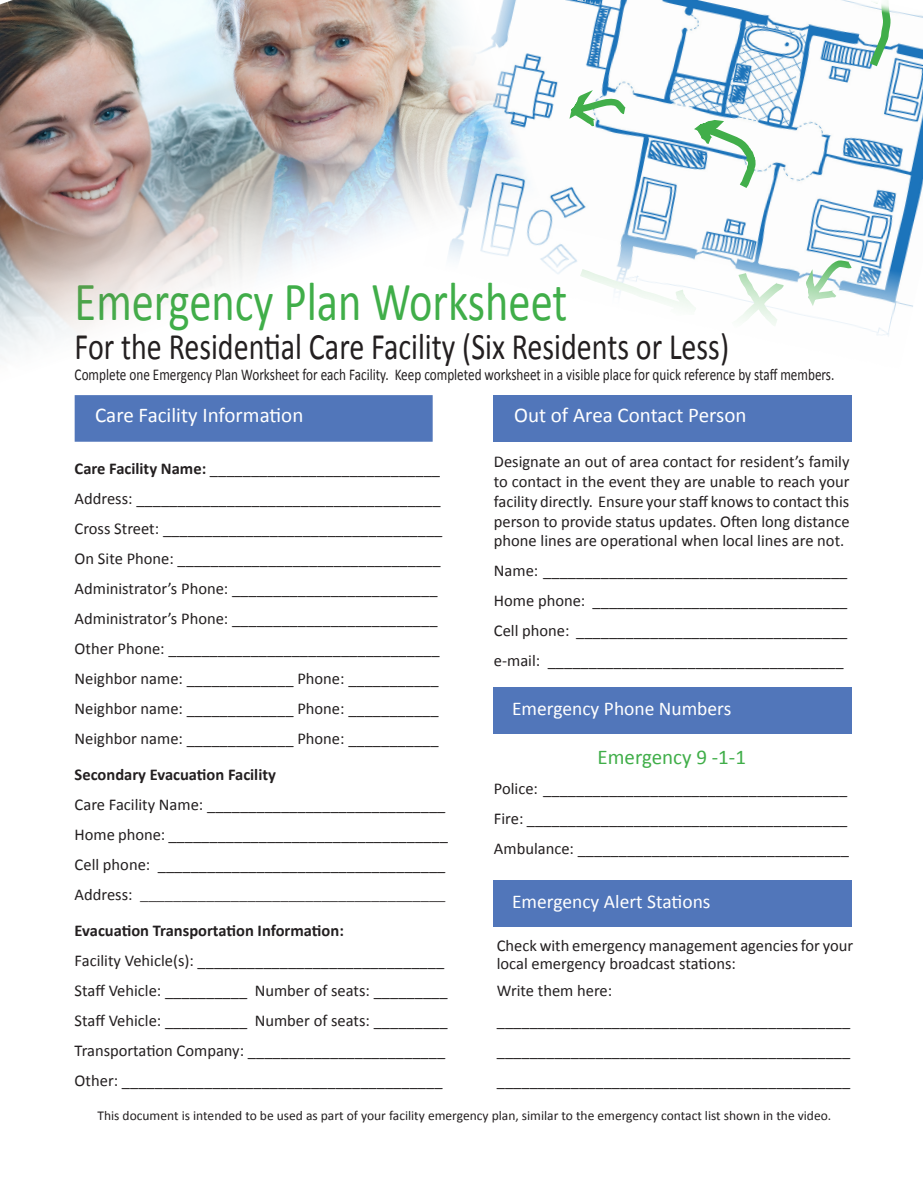
<style>
.page{position:relative;width:923px;height:1193px;background:#fff}
.page>*{position:absolute;margin:0;border:0;box-sizing:border-box;transform-origin:0 0}
.t1{font:55.5px "Calibri";color:#40ae49;scale:.8 1}
.t2{font:37.5px "Calibri";color:#231f20;scale:.8 1}
.t3{font:21px "Calibri";color:#fff}
.Body_text{font:21px "Calibri";color:#40ae49}
.t4{font:19.5px "Calibri";color:#fff}
.Body_text-2{font:16.5px/19.8px "Calibri";color:#231f20;text-align:justify}
.Document{font:16.5px/30px "Calibri";color:#231f20}
.Body_text-3{font:16.5px "Calibri";color:#231f20;scale:.8 1}
.Body_text-4{font:700 16.5px "Calibri";color:#231f20}
.Body_text-5{font:16.5px "Myriad Pro";color:#231f20}
.t5{font:13.5px "Calibri";color:#231f20}
.s1{font-weight:700}
.s2{font-family:"Calibri"}
</style>
<div class="page">
<div style="left:494px;top:687px;width:357px;height:47px;background:#5176ba"></div>
<div style="left:75px;top:395px;width:357px;height:47px;background:#5176ba;border:2px solid #5176ba"></div>
<div style="left:494px;top:395px;width:357px;height:47px;background:#5176ba"></div>
<img style="left:553px;top:0;width:369px;height:336px">
<svg style="left:863px;top:0;width:48px;height:75px"></svg>
<svg style="left:553px;top:213px;width:306px;height:229px"></svg>
<svg style="left:690px;top:116px;width:70px;height:79px"></svg>
<svg style="left:571px;top:262px;width:235px;height:179px"></svg>
<svg style="left:564px;top:56px;width:76px;height:75px"></svg>
<img style="left:0;top:0;width:553px;height:403px">
<div style="left:494px;top:880px;width:357px;height:47px;background:#5176ba"></div>
<p class="t1" style="left:75px;top:267px;width:617px">Emergency Plan Worksheet</p>
<p class="t2" style="left:75px;top:324px;width:819px">For the Residential Care Facility (Six Residents or Less)</p>
<p class="Body_text-3" style="left:75px;top:365px;width:951px">Complete one Emergency Plan Worksheet for each Facility. Keep completed worksheet in a visible place for quick reference by staff members.</p>
<p class="t3" style="left:95px;top:402px;width:210px">Care Facility Information</p>
<p class="t3" style="left:514px;top:402px;width:234px">Out of Area Contact Person</p>
<p class="Body_text-2" style="left:494px;top:451px;width:357px">Designate an out of area contact for resident’s family to contact in the event they are unable to reach your facility directly. Ensure your staff knows to contact this person to provide status updates. Often long distance phone lines are operational when local lines are not.</p>
<p class="Body_text-2" style="left:494px;top:555px;width:355px;line-height:30px">Name: _____________________________________ Home phone: _______________________________ Cell phone: _________________________________ e-mail: ____________________________________</p>
<p class="Body_text-2" style="left:75px;top:457px;width:367px"><span class="s1">Care Facility Name:</span> ____________________________</p>
<p class="Body_text-2" style="left:75px;top:487px;width:367px">Address: _____________________________________</p>
<p class="Body_text-2" style="left:75px;top:517px;width:369px">Cross Street: __________________________________</p>
<p class="Body_text-2" style="left:75px;top:547px;width:367px">On Site Phone: ________________________________</p>
<p class="Body_text-2" style="left:75px;top:577px;width:364px">Administrator’s Phone: _________________________</p>
<p class="Body_text-2" style="left:75px;top:607px;width:364px">Administrator’s Phone: _________________________</p>
<p class="Body_text-2" style="left:75px;top:637px;width:366px">Other Phone: _________________________________</p>
<p class="Body_text-2" style="left:75px;top:667px;width:365px">Neighbor name: _____________ Phone: ___________</p>
<p class="Body_text-2" style="left:75px;top:697px;width:365px">Neighbor name: _____________ Phone: ___________</p>
<p class="Body_text-2" style="left:75px;top:727px;width:365px">Neighbor name: _____________ Phone: ___________</p>
<p class="Body_text-4" style="left:75px;top:764px;width:203px">Secondary Evacuation Facility</p>
<p class="Body_text-2" style="left:75px;top:793px;width:372px">Care Facility Name: _____________________________</p>
<p class="Body_text-2" style="left:75px;top:823px;width:375px">Home phone: __________________________________</p>
<p class="Body_text-2" style="left:75px;top:853px;width:372px">Cell phone: ___________________________________</p>
<p class="Body_text-5" style="left:75px;top:884px;width:372px"><span class="s2">Address:</span> _____________________________________</p>
<p class="Body_text-4" style="left:75px;top:920px;width:271px">Evacuation Transportation Information:</p>
<p class="Body_text-2" style="left:75px;top:949px;width:371px">Facility Vehicle(s): ______________________________</p>
<p class="Body_text-2" style="left:75px;top:979px;width:374px">Staff Vehicle: __________ Number of seats: _________</p>
<p class="Body_text-2" style="left:75px;top:1009px;width:374px">Staff Vehicle: __________ Number of seats: _________</p>
<p class="Body_text-2" style="left:75px;top:1039px;width:372px">Transportation Company: ________________________</p>
<p class="Body_text-2" style="left:75px;top:1069px;width:369px">Other: _______________________________________</p>
<p class="t4" style="left:512px;top:696px;width:221px">Emergency Phone Numbers</p>
<p class="Body_text" style="left:597px;top:743px;width:150px">Emergency 9 -1-1</p>
<p class="Body_text-2" style="left:494px;top:772px;width:355px;line-height:30px">Police: _____________________________________<br>Fire: _______________________________________</p>
<p class="Body_text-2" style="left:494px;top:837px;width:356px">Ambulance: _________________________________</p>
<p class="t4" style="left:512px;top:889px;width:200px">Emergency Alert Stations</p>
<p class="Document" style="left:497px;top:936px;width:358px;line-height:18px">Check with emergency management agencies for your local emergency broadcast stations:</p>
<p class="Document" style="left:497px;top:975px;width:117px">Write them here:</p>
<p class="Document" style="left:497px;top:1005px;width:355px;text-align:justify">___________________________________________ ___________________________________________ ___________________________________________</p>
<p class="t5" style="left:98px;top:1107px;width:735px">This document is intended to be used as part of your facility emergency plan, similar to the emergency contact list shown in the video.</p>
</div>
